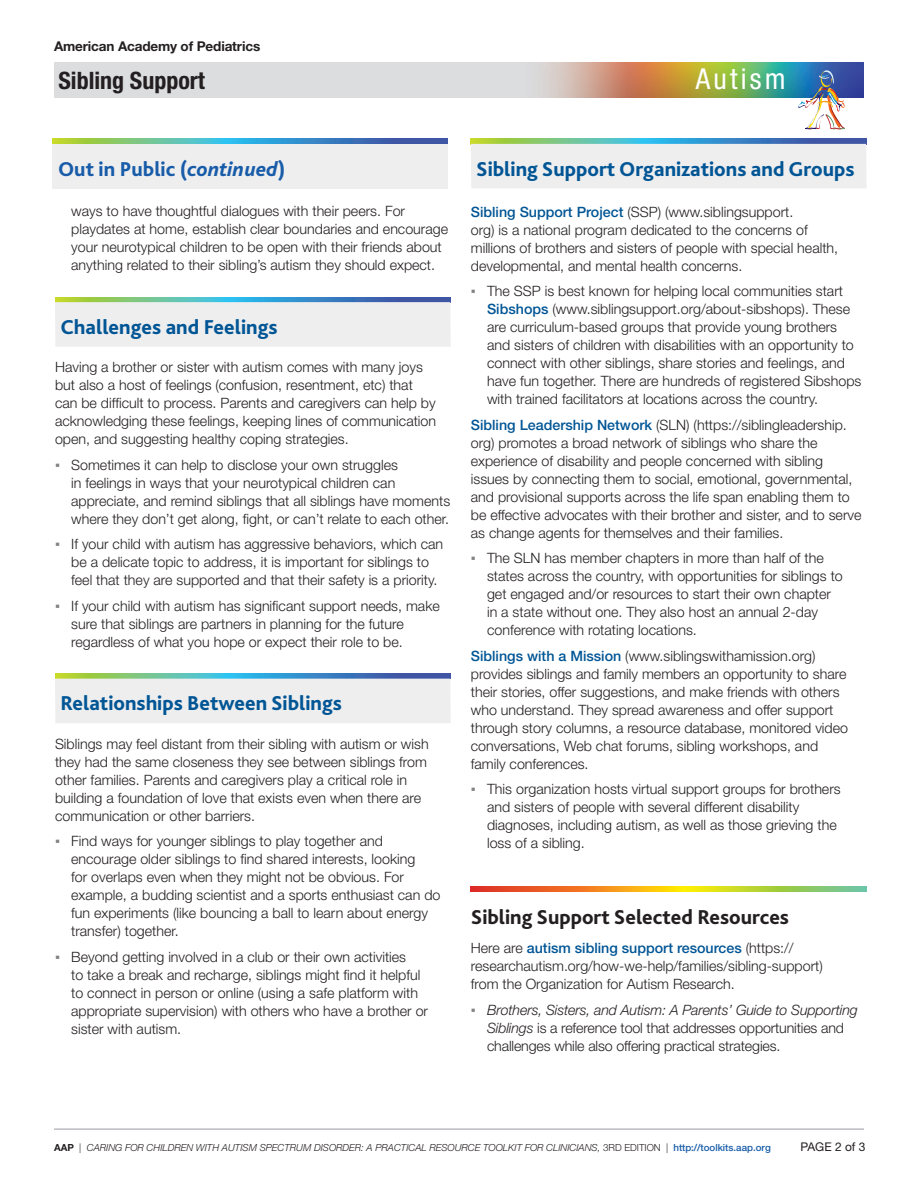
<style>
.page{position:relative;width:918px;height:1188px;background:#fff}
.page>*{position:absolute;margin:0;border:0;box-sizing:border-box;transform-origin:0 0}
.t1{font:condensed 28.8px "Helvetica Neue";letter-spacing:.11em;color:#fff}
.heading{font:700 condensed 24px "Helvetica Neue";color:#231f20}
.Bliss_heads{font:800 21px "Bliss 2";color:#005595}
.BODY{font:800 21px "Bliss 2";color:#231f20}
.BODY-2{font:800 21px "Bliss 2";color:#185ca9}
.BODY-3{font:300 14.25px/18px "Helvetica Neue";color:#231f20}
.t2{font:700 13.5px "Helvetica Neue";letter-spacing:-.01em;color:#231f20}
.list_helv{font:12px "Helvetica Neue";color:#231f20}
.list_helv-2{font:italic 300 9.75px "Helvetica Neue";color:#231f20}
.s1{font-style:italic}
.s2{font-family:"Arial";font-weight:400;color:#808285}
.s3{font-weight:500;color:#005595}
.s4{font-weight:700;font-style:normal}
.s5{font-style:normal}
.s6{font-weight:500;font-style:normal;color:#185ca9}
</style>
<div class="page">
<hr style="left:54px;top:1128px;width:810px;height:2px;background:#bcbdc0">
<img style="left:54px;top:63px;width:810px;height:34px">
<img style="left:798px;top:70px;width:47px;height:60px">
<svg style="left:55px;top:297px;width:395px;height:5px;background:#559ea7"></svg>
<div style="left:55px;top:302px;width:396px;height:45px;background:#eeeeef"></div>
<svg style="left:55px;top:674px;width:395px;height:5px;background:#5fa4ac"></svg>
<div style="left:55px;top:679px;width:396px;height:44px;background:#eeeeef"></div>
<svg style="left:471px;top:886px;width:395px;height:6px;background:#d1a630"></svg>
<svg style="left:53px;top:139px;width:395px;height:5px;background:#549ea7"></svg>
<div style="left:53px;top:144px;width:395px;height:44px;background:#eeeeef"></div>
<svg style="left:471px;top:139px;width:395px;height:5px;background:#58a0a8"></svg>
<div style="left:471px;top:144px;width:396px;height:44px;background:#eeeeef"></div>
<p class="t2" style="left:54px;top:38px;width:208px">American Academy of Pediatrics</p>
<p class="heading" style="left:58px;top:66px;width:148px">Sibling Support</p>
<h1 class="t1" style="left:696px;top:63px;width:91px">Autism</h1>
<p class="BODY-2" style="left:58px;top:156px;width:229px">Out in Public (<span class="s1">continued</span>)</p>
<p class="Bliss_heads" style="left:476px;top:156px;width:380px">Sibling Support Organizations and Groups</p>
<p class="BODY-3" style="left:71px;top:202px;width:378px">ways to have thoughtful dialogues with their peers. For playdates at home, establish clear boundaries and encourage your neurotypical children to be open with their friends about anything related to their sibling’s autism they should expect.</p>
<p class="Bliss_heads" style="left:60px;top:314px;width:219px">Challenges and Feelings</p>
<p class="BODY-3" style="left:55px;top:358px;width:383px">Having a brother or sister with autism comes with many joys but also a host of feelings (confusion, resentment, etc) that can be difficult to process. Parents and caregivers can help by acknowledging these feelings, keeping lines of communication open, and suggesting healthy coping strategies.</p>
<p class="BODY-3" style="left:71px;top:455px;width:380px;text-indent:-16px"><span class="s2">▪</span> Sometimes it can help to disclose your own struggles<br>in feelings in ways that your neurotypical children can appreciate, and remind siblings that all siblings have moments where they don’t get along, fight, or can’t relate to each other.</p>
<p class="BODY-3" style="left:71px;top:535px;width:373px;text-indent:-16px"><span class="s2">▪</span> If your child with autism has aggressive behaviors, which can be a delicate topic to address, it is important for siblings to feel that they are supported and that their safety is a priority.</p>
<p class="BODY-3" style="left:71px;top:596px;width:370px;text-indent:-16px"><span class="s2">▪</span> If your child with autism has significant support needs, make sure that siblings are partners in planning for the future regardless of what you hope or expect their role to be.</p>
<p class="Bliss_heads" style="left:60px;top:690px;width:283px">Relationships Between Siblings</p>
<p class="BODY-3" style="left:55px;top:734px;width:375px">Siblings may feel distant from their sibling with autism or wish they had the same closeness they see between siblings from other families. Parents and caregivers play a critical role in building a foundation of love that exists even when there are communication or other barriers.</p>
<p class="BODY-3" style="left:71px;top:832px;width:371px;text-indent:-16px"><span class="s2">▪</span> Find ways for younger siblings to play together and encourage older siblings to find shared interests, looking<br>for overlaps even when they might not be obvious. For example, a budding scientist and a sports enthusiast can do fun experiments (like bouncing a ball to learn about energy transfer) together.</p>
<p class="BODY-3" style="left:71px;top:947px;width:358px;text-indent:-16px"><span class="s2">▪</span> Beyond getting involved in a club or their own activities<br>to take a break and recharge, siblings might find it helpful to connect in person or online (using a safe platform with appropriate supervision) with others who have a brother or sister with autism.</p>
<p class="BODY-3" style="left:471px;top:202px;width:369px"><span class="s3">Sibling Support Project</span> (SSP) (www.siblingsupport.<br>org) is a national program dedicated to the concerns of millions of brothers and sisters of people with special health, developmental, and mental health concerns.</p>
<p class="BODY-3" style="left:487px;top:282px;width:376px;text-indent:-16px"><span class="s2">▪</span> The SSP is best known for helping local communities start <span class="s3">Sibshops</span> (www.siblingsupport.org/about-sibshops). These are curriculum-based groups that provide young brothers and sisters of children with disabilities with an opportunity to connect with other siblings, share stories and feelings, and have fun together. There are hundreds of registered Sibshops with trained facilitators at locations across the country.</p>
<p class="BODY-3" style="left:471px;top:415px;width:392px"><span class="s3">Sibling Leadership Network</span> (SLN) (https://siblingleadership. org) promotes a broad network of siblings who share the experience of disability and people concerned with sibling issues by connecting them to social, emotional, governmental, and provisional supports across the life span enabling them to be effective advocates with their brother and sister, and to serve as change agents for themselves and their families.</p>
<p class="BODY-3" style="left:487px;top:549px;width:357px;text-indent:-16px"><span class="s2">▪</span> The SLN has member chapters in more than half of the states across the country, with opportunities for siblings to get engaged and/or resources to start their own chapter in a state without one. They also host an annual 2-day conference with rotating locations.</p>
<p class="BODY-3" style="left:471px;top:646px;width:379px"><span class="s3">Siblings with a Mission</span> (www.siblingswithamission.org) provides siblings and family members an opportunity to share their stories, offer suggestions, and make friends with others who understand. They spread awareness and offer support through story columns, a resource database, monitored video conversations, Web chat forums, sibling workshops, and family conferences.</p>
<p class="BODY-3" style="left:487px;top:780px;width:355px;text-indent:-16px"><span class="s2">▪</span> This organization hosts virtual support groups for brothers and sisters of people with several different disability diagnoses, including autism, as well as those grieving the loss of a sibling.</p>
<p class="BODY" style="left:471px;top:904px;width:320px">Sibling Support Selected Resources</p>
<p class="BODY-3" style="left:471px;top:939px;width:354px">Here are <span class="s3">autism sibling support resources</span> (https:// researchautism.org/how-we-help/families/sibling-support) from the Organization for Autism Research.</p>
<p class="BODY-3" style="left:487px;top:1000px;width:372px;text-indent:-16px"><span class="s2">▪</span> <span class="s1">Brothers, Sisters, and Autism: A Parents’ Guide to Supporting<br>Siblings</span> is a reference tool that addresses opportunities and challenges while also offering practical strategies.</p>
<p class="list_helv-2" style="left:54px;top:1142px;width:718px"><span class="s4">AAP</span> <span class="s5">|</span> CARING FOR CHILDREN WITH AUTISM SPECTRUM DISORDER: A PRACTICAL RESOURCE TOOLKIT FOR CLINICIANS, <span class="s5">3RD EDITION |</span> <span class="s6">http://toolkits.aap.org</span></p>
<p class="list_helv" style="left:801px;top:1140px;width:66px">PAGE 2 of 3</p>
</div>
